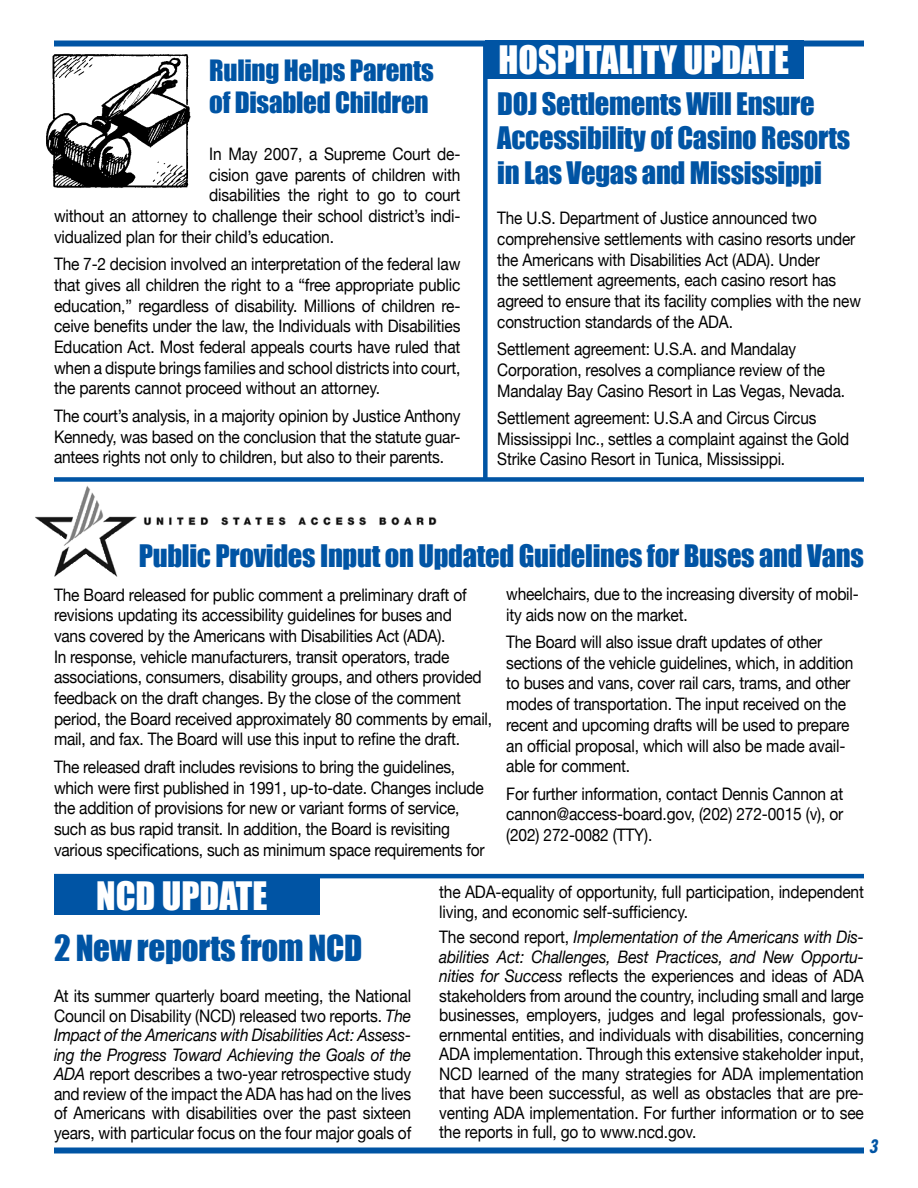
<style>
.page{position:relative;width:918px;height:1188px;background:#fff}
.page>*{position:absolute;margin:0;border:0;box-sizing:border-box;transform-origin:0 0}
.t1{font:36px "Impact";color:#fff}
.t2{font:33px "Impact";letter-spacing:-.01em;color:#0054a4}
.t3{font:28.5px/34.2px "Impact";letter-spacing:-.01em;color:#0054a4}
.t4{font:27px/32.4px "Impact";letter-spacing:-.01em;color:#0054a4}
.t5{font:italic 700 condensed 18px "Futura";color:#0054a4}
.t6{font:17.25px/20.7px "Helvetica Neue";letter-spacing:-.01em;color:#000;scale:.9 1}
.t7{font:17.25px/20.7px "Helvetica Neue";letter-spacing:-.01em;color:#000;scale:.89 1}
.s1{font-style:italic}
</style>
<div class="page">
<div style="left:54px;top:40px;width:810px;height:6px;background:#0054a4"></div>
<div style="left:54px;top:1148px;width:810px;height:6px;background:#0054a4"></div>
<div style="left:54px;top:477px;width:810px;height:5px;background:#0054a4"></div>
<hr style="left:54px;top:874px;width:810px;height:4px;background:#0054a4">
<div style="left:483px;top:42px;width:5px;height:437px;background:#0054a4"></div>
<img style="left:143px;top:516px;width:294px;height:10px">
<img style="left:35px;top:486px;width:102px;height:91px">
<img style="left:46px;top:54px;width:145px;height:134px">
<div style="left:54px;top:876px;width:265px;height:39px;background:#0054a4"></div>
<div style="left:485px;top:40px;width:319px;height:39px;background:#0054a4"></div>
<h3 class="t4" style="left:209px;top:54px;width:226px">Ruling Helps Parents of Disabled Children</h3>
<p class="t6" style="left:209px;top:143px;width:281px">In May 2007, a Supreme Court de-</p>
<p class="t6" style="left:209px;top:164px;width:281px">cision gave parents of children with</p>
<p class="t6" style="left:209px;top:185px;width:281px">disabilities the right to go to court</p>
<p class="t6" style="left:54px;top:205px;width:453px">without an attorney to challenge their school district’s indi-</p>
<p class="t6" style="left:54px;top:226px;width:313px">vidualized plan for their child’s education.</p>
<p class="t6" style="left:54px;top:254px;width:453px;text-align:justify">The 7-2 decision involved an interpretation of the federal law that gives all children the right to a “free appropriate public education,” regardless of disability. Millions of children re&shy;ceive benefits under the law, the Individuals with Disabilities Education Act. Most federal appeals courts have ruled that when a dispute brings families and school districts into court, the parents cannot proceed without an attorney.</p>
<p class="t6" style="left:54px;top:405px;width:453px;text-align:justify">The court’s analysis, in a majority opinion by Justice Anthony Kennedy, was based on the conclusion that the statute guar&shy;antees rights not only to children, but also to their parents.</p>
<h1 class="t1" style="left:499px;top:38px;width:292px">HOSPITALITY UPDATE</h1>
<h3 class="t3" style="left:497px;top:87px;width:355px">DOJ Settlements Will Ensure<br>Accessibility of Casino Resorts in Las Vegas and Mississippi</h3>
<p class="t7" style="left:497px;top:207px;width:410px">The U.S. Department of Justice announced two comprehensive settlements with casino resorts under the Americans with Disabilities Act (ADA). Under<br>the settlement agreements, each casino resort has agreed to ensure that its facility complies with the new construction standards of the ADA.</p>
<p class="t7" style="left:497px;top:338px;width:392px">Settlement agreement: U.S.A. and Mandalay<br>Corporation, resolves a compliance review of the<br>Mandalay Bay Casino Resort in Las Vegas, Nevada.</p>
<p class="t7" style="left:497px;top:407px;width:397px">Settlement agreement: U.S.A and Circus Circus<br>Mississippi Inc., settles a complaint against the Gold<br>Strike Casino Resort in Tunica, Mississippi.</p>
<h3 class="t3" style="left:139px;top:538px;width:727px">Public Provides Input on Updated Guidelines for Buses and Vans</h3>
<p class="t6" style="left:54px;top:584px;width:488px">The Board released for public comment a preliminary draft of revisions updating its accessibility guidelines for buses and<br>vans covered by the Americans with Disabilities Act (ADA).<br>In response, vehicle manufacturers, transit operators, trade associations, consumers, disability groups, and others provided feedback on the draft changes. By the close of the comment period, the Board received approximately 80 comments by email, mail, and fax. The Board will use this input to refine the draft.</p>
<p class="t6" style="left:54px;top:756px;width:480px">The released draft includes revisions to bring the guidelines, which were first published in 1991, up-to-date. Changes include the addition of provisions for new or variant forms of service, such as bus rapid transit. In addition, the Board is revisiting various specifications, such as minimum space requirements for</p>
<p class="t6" style="left:506px;top:583px;width:393px">wheelchairs, due to the increasing diversity of mobil&shy;ity aids now on the market.</p>
<p class="t6" style="left:506px;top:631px;width:387px">The Board will also issue draft updates of other sections of the vehicle guidelines, which, in addition to buses and vans, cover rail cars, trams, and other modes of transportation. The input received on the recent and upcoming drafts will be used to prepare an official proposal, which will also be made avail&shy;able for comment.</p>
<p class="t6" style="left:506px;top:783px;width:376px;text-align:justify">For further information, contact Dennis Cannon at cannon@access-board.gov, (202) 272-0015 (v), or (202) 272-0082 (TTY).</p>
<h1 class="t1" style="left:96px;top:873px;width:173px">NCD UPDATE</h1>
<h2 class="t2" style="left:54px;top:927px;width:310px">2 New reports from NCD</h2>
<p class="t6" style="left:54px;top:986px;width:398px;line-height:19.5px;text-align:justify">At its summer quarterly board meeting, the National Council on Disability (NCD) released two reports. <span class="s1">The Impact of the Americans with Disabilities Act: Assess&shy;ing the Progress Toward Achieving the Goals of the ADA</span> report describes a two-year retrospective study and review of the impact the ADA has had on the lives of Americans with disabilities over the past sixteen years, with particular focus on the four major goals of</p>
<p class="t6" style="left:439px;top:882px;width:473px;line-height:19.5px">the ADA-equality of opportunity, full participation, independent living, and economic self-sufficiency.</p>
<p class="t6" style="left:439px;top:927px;width:474px;line-height:19.5px;text-align:justify">The second report, <span class="s1">Implementation of the Americans with Dis&shy;abilities Act: Challenges, Best Practices, and New Opportu&shy;nities for Success</span> reflects the experiences and ideas of ADA stakeholders from around the country, including small and large businesses, employers, judges and legal professionals, gov&shy;ernmental entities, and individuals with disabilities, concerning ADA implementation. Through this extensive stakeholder input, NCD learned of the many strategies for ADA implementation that have been successful, as well as obstacles that are pre&shy;venting ADA implementation. For further information or to see the reports in full, go to www.ncd.gov.</p>
<p class="t5" style="left:869px;top:1135px;width:10px">3</p>
</div>
